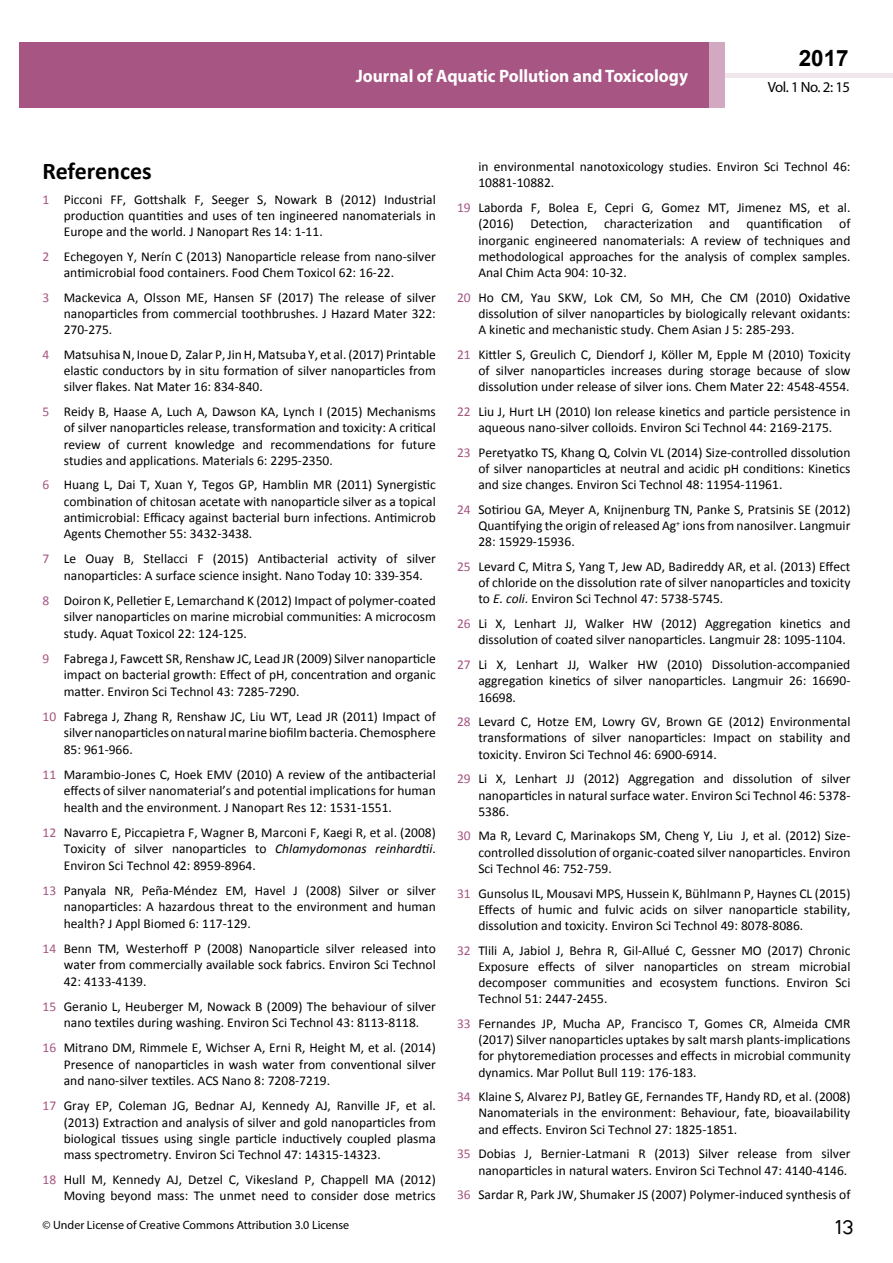
<style>
.page{position:relative;width:893px;height:1263px;background:#fff}
.page>*{position:absolute;margin:0;border:0;box-sizing:border-box;transform-origin:0 0}
.t1{font:25.5px "Tunga";color:#000}
.t2{font:700 24px "Calibri";color:#000}
.t3{font:700 22.5px "Arial";color:#000}
.t4{font:700 18px "Myriad Pro";color:#fff;scale:.96 1}
.t5{font:14.85px "Myriad Pro";letter-spacing:-.03em;color:#000}
.t6{font:13.5px/16.2px "Calibri";color:#000;text-align:justify}
.t7{font:12px "Myriad Pro";color:#000}
.s1{color:#a75583}
.s2{font-style:italic}
</style>
<div class="page">
<div style="left:725px;top:73px;width:168px;height:5px;background:#f0e6eb"></div>
<div style="left:19px;top:42px;width:690px;height:66px;background:#a75583"></div>
<div style="left:709px;top:42px;width:16px;height:66px;background:#d2a9c0"></div>
<h3 class="t4" style="left:356px;top:64px;width:348px">Journal of Aquatic Pollution and Toxicology</h3>
<h3 class="t4" style="left:585px;top:74px;width:128px">ISSN 1698-9465</h3>
<h3 class="t3" style="left:799px;top:43px;width:52px">2017</h3>
<p class="t5" style="left:768px;top:78px;width:84px">Vol. 1 No. 2: 15</p>
<h2 class="t2" style="left:43px;top:156px;width:111px">References</h2>
<p class="t6" style="left:64px;top:191px;width:374px;text-indent:-21px"><span class="s1">1</span> Picconi FF, Gottshalk F, Seeger S, Nowark B (2012) Industrial production quantities and uses of ten ingineered nanomaterials in Europe and the world. J Nanopart Res 14: 1-11.</p>
<p class="t6" style="left:64px;top:248px;width:374px;text-indent:-21px"><span class="s1">2</span> Echegoyen Y, Nerín C (2013) Nanoparticle release from nano-silver antimicrobial food containers. Food Chem Toxicol 62: 16-22.</p>
<p class="t6" style="left:64px;top:289px;width:374px;text-indent:-21px"><span class="s1">3</span> Mackevica A, Olsson ME, Hansen SF (2017) The release of silver nanoparticles from commercial toothbrushes. J Hazard Mater 322:<br>270-275.</p>
<p class="t6" style="left:64px;top:346px;width:374px;text-indent:-21px"><span class="s1">4</span> Matsuhisa N, Inoue D, Zalar P, Jin H, Matsuba Y, et al. (2017) Printable elastic conductors by in situ formation of silver nanoparticles from silver flakes. Nat Mater 16: 834-840.</p>
<p class="t6" style="left:64px;top:404px;width:374px;text-indent:-21px"><span class="s1">5</span> Reidy B, Haase A, Luch A, Dawson KA, Lynch I (2015) Mechanisms of silver nanoparticles release, transformation and toxicity: A critical review of current knowledge and recommendations for future studies and applications. Materials 6: 2295-2350.</p>
<p class="t6" style="left:64px;top:477px;width:374px;text-indent:-21px"><span class="s1">6</span> Huang L, Dai T, Xuan Y, Tegos GP, Hamblin MR (2011) Synergistic combination of chitosan acetate with nanoparticle silver as a topical antimicrobial: Efficacy against bacterial burn infections. Antimicrob Agents Chemother 55: 3432-3438.</p>
<p class="t6" style="left:64px;top:550px;width:374px;text-indent:-21px"><span class="s1">7</span> Le Ouay B, Stellacci F (2015) Antibacterial activity of silver nanoparticles: A surface science insight. Nano Today 10: 339-354.</p>
<p class="t6" style="left:64px;top:592px;width:374px;text-indent:-21px"><span class="s1">8</span> Doiron K, Pelletier E, Lemarchand K (2012) Impact of polymer-coated silver nanoparticles on marine microbial communities: A microcosm study. Aquat Toxicol 22: 124-125.</p>
<p class="t6" style="left:64px;top:650px;width:374px;text-indent:-21px"><span class="s1">9</span> Fabrega J, Fawcett SR, Renshaw JC, Lead JR (2009) Silver nanoparticle impact on bacterial growth: Effect of pH, concentration and organic matter. Environ Sci Technol 43: 7285-7290.</p>
<p class="t6" style="left:64px;top:708px;width:374px;text-indent:-21px"><span class="s1">10</span> Fabrega J, Zhang R, Renshaw JC, Liu WT, Lead JR (2011) Impact of silver nanoparticles on natural marine biofilm bacteria. Chemosphere 85: 961-966.</p>
<p class="t6" style="left:64px;top:766px;width:374px;text-indent:-21px"><span class="s1">11</span> Marambio-Jones C, Hoek EMV (2010) A review of the antibacterial effects of silver nanomaterial’s and potential implications for human health and the environment. J Nanopart Res 12: 1531-1551.</p>
<p class="t6" style="left:64px;top:824px;width:374px;text-indent:-21px"><span class="s1">12</span> Navarro E, Piccapietra F, Wagner B, Marconi F, Kaegi R, et al. (2008)<br>Toxicity of silver nanoparticles to <span class="s2">Chlamydomonas reinhardtii</span>.<br>Environ Sci Technol 42: 8959-8964.</p>
<p class="t6" style="left:64px;top:882px;width:374px;text-indent:-21px"><span class="s1">13</span> Panyala NR, Peña-Méndez EM, Havel J (2008) Silver or silver nanoparticles: A hazardous threat to the environment and human health? J Appl Biomed 6: 117-129.</p>
<p class="t6" style="left:64px;top:940px;width:374px;text-indent:-21px"><span class="s1">14</span> Benn TM, Westerhoff P (2008) Nanoparticle silver released into water from commercially available sock fabrics. Environ Sci Technol 42: 4133-4139.</p>
<p class="t6" style="left:43px;top:998px;width:395px;text-align:center"><span class="s1">15</span> Geranio L, Heuberger M, Nowack B (2009) The behaviour of silver nano textiles during washing. Environ Sci Technol 43: 8113-8118.</p>
<p class="t6" style="left:64px;top:1039px;width:374px;text-indent:-21px"><span class="s1">16</span> Mitrano DM, Rimmele E, Wichser A, Erni R, Height M, et al. (2014)<br>Presence of nanoparticles in wash water from conventional silver and nano-silver textiles. ACS Nano 8: 7208-7219.</p>
<p class="t6" style="left:64px;top:1097px;width:374px;text-indent:-21px"><span class="s1">17</span> Gray EP, Coleman JG, Bednar AJ, Kennedy AJ, Ranville JF, et al. (2013) Extraction and analysis of silver and gold nanoparticles from biological tissues using single particle inductively coupled plasma mass spectrometry. Environ Sci Technol 47: 14315-14323.</p>
<p class="t6" style="left:43px;top:1171px;width:395px;text-align:right"><span class="s1">18</span> Hull M, Kennedy AJ, Detzel C, Vikesland P, Chappell MA (2012)<br>Moving beyond mass: The unmet need to consider dose metrics</p>
<p class="t6" style="left:478px;top:159px;width:374px">in environmental nanotoxicology studies. Environ Sci Technol 46:<br>10881-10882.</p>
<p class="t6" style="left:478px;top:200px;width:374px;text-indent:-21px"><span class="s1">19</span> Laborda F, Bolea E, Cepri G, Gomez MT, Jimenez MS, et al. (2016) Detection, characterization and quantification of inorganic engineered nanomaterials: A review of techniques and methodological approaches for the analysis of complex samples.<br>Anal Chim Acta 904: 10-32.</p>
<p class="t6" style="left:478px;top:289px;width:374px;text-indent:-21px"><span class="s1">20</span> Ho CM, Yau SKW, Lok CM, So MH, Che CM (2010) Oxidative dissolution of silver nanoparticles by biologically relevant oxidants:<br>A kinetic and mechanistic study. Chem Asian J 5: 285-293.</p>
<p class="t6" style="left:478px;top:346px;width:374px;text-indent:-21px"><span class="s1">21</span> Kittler S, Greulich C, Diendorf J, Köller M, Epple M (2010) Toxicity of silver nanoparticles increases during storage because of slow dissolution under release of silver ions. Chem Mater 22: 4548-4554.</p>
<p class="t6" style="left:457px;top:403px;width:395px;text-align:center"><span class="s1">22</span> Liu J, Hurt LH (2010) Ion release kinetics and particle persistence in aqueous nano-silver colloids. Environ Sci Technol 44: 2169-2175.</p>
<p class="t6" style="left:478px;top:444px;width:374px;text-indent:-21px"><span class="s1">23</span> Peretyatko TS, Khang Q, Colvin VL (2014) Size-controlled dissolution of silver nanoparticles at neutral and acidic pH conditions: Kinetics and size changes. Environ Sci Technol 48: 11954-11961.</p>
<p class="t6" style="left:478px;top:501px;width:374px;text-indent:-21px"><span class="s1">24</span> Sotiriou GA, Meyer A, Knijnenburg TN, Panke S, Pratsinis SE (2012)<br>Quantifying the origin of released Ag<sup>+</sup> ions from nanosilver. Langmuir 28: 15929-15936.</p>
<p class="t6" style="left:478px;top:558px;width:374px;text-indent:-21px"><span class="s1">25</span> Levard C, Mitra S, Yang T, Jew AD, Badireddy AR, et al. (2013) Effect of chloride on the dissolution rate of silver nanoparticles and toxicity to <span class="s2">E. coli</span>. Environ Sci Technol 47: 5738-5745.</p>
<p class="t6" style="left:478px;top:616px;width:374px;text-indent:-21px"><span class="s1">26</span> Li X, Lenhart JJ, Walker HW (2012) Aggregation kinetics and dissolution of coated silver nanoparticles. Langmuir 28: 1095-1104.</p>
<p class="t6" style="left:478px;top:656px;width:374px;text-indent:-21px"><span class="s1">27</span> Li X, Lenhart JJ, Walker HW (2010) Dissolution-accompanied aggregation kinetics of silver nanoparticles. Langmuir 26: 16690- 16698.</p>
<p class="t6" style="left:478px;top:714px;width:374px;text-indent:-21px"><span class="s1">28</span> Levard C, Hotze EM, Lowry GV, Brown GE (2012) Environmental transformations of silver nanoparticles: Impact on stability and toxicity. Environ Sci Technol 46: 6900-6914.</p>
<p class="t6" style="left:478px;top:771px;width:374px;text-indent:-21px"><span class="s1">29</span> Li X, Lenhart JJ (2012) Aggregation and dissolution of silver nanoparticles in natural surface water. Environ Sci Technol 46: 5378- 5386.</p>
<p class="t6" style="left:478px;top:828px;width:374px;text-indent:-21px"><span class="s1">30</span> Ma R, Levard C, Marinakops SM, Cheng Y, Liu J, et al. (2012) Size&shy;controlled dissolution of organic-coated silver nanoparticles. Environ Sci Technol 46: 752-759.</p>
<p class="t6" style="left:478px;top:885px;width:374px;text-indent:-21px"><span class="s1">31</span> Gunsolus IL, Mousavi MPS, Hussein K, Bühlmann P, Haynes CL (2015)<br>Effects of humic and fulvic acids on silver nanoparticle stability, dissolution and toxicity. Environ Sci Technol 49: 8078-8086.</p>
<p class="t6" style="left:478px;top:942px;width:374px;text-indent:-21px"><span class="s1">32</span> Tlili A, Jabiol J, Behra R, Gil-Allué C, Gessner MO (2017) Chronic Exposure effects of silver nanoparticles on stream microbial decomposer communities and ecosystem functions. Environ Sci Technol 51: 2447-2455.</p>
<p class="t6" style="left:478px;top:1015px;width:374px;text-indent:-21px"><span class="s1">33</span> Fernandes JP, Mucha AP, Francisco T, Gomes CR, Almeida CMR (2017) Silver nanoparticles uptakes by salt marsh plants-implications for phytoremediation processes and effects in microbial community dynamics. Mar Pollut Bull 119: 176-183.</p>
<p class="t6" style="left:478px;top:1089px;width:374px;text-indent:-21px"><span class="s1">34</span> Klaine S, Alvarez PJ, Batley GE, Fernandes TF, Handy RD, et al. (2008)<br>Nanomaterials in the environment: Behaviour, fate, bioavailability and effects. Environ Sci Technol 27: 1825-1851.</p>
<p class="t6" style="left:457px;top:1146px;width:395px;text-align:right"><span class="s1">35</span> Dobias J, Bernier-Latmani R (2013) Silver release from silver nanoparticles in natural waters. Environ Sci Technol 47: 4140-4146.</p>
<p class="t6" style="left:457px;top:1187px;width:395px"><span class="s1">36</span> Sardar R, Park JW, Shumaker JS (2007) Polymer-induced synthesis of</p>
<p class="t7" style="left:43px;top:1218px;width:308px">© Under License of Creative Commons Attribution 3.0 License</p>
<h1 class="t1" style="left:835px;top:1210px;width:20px">13</h1>
</div>
